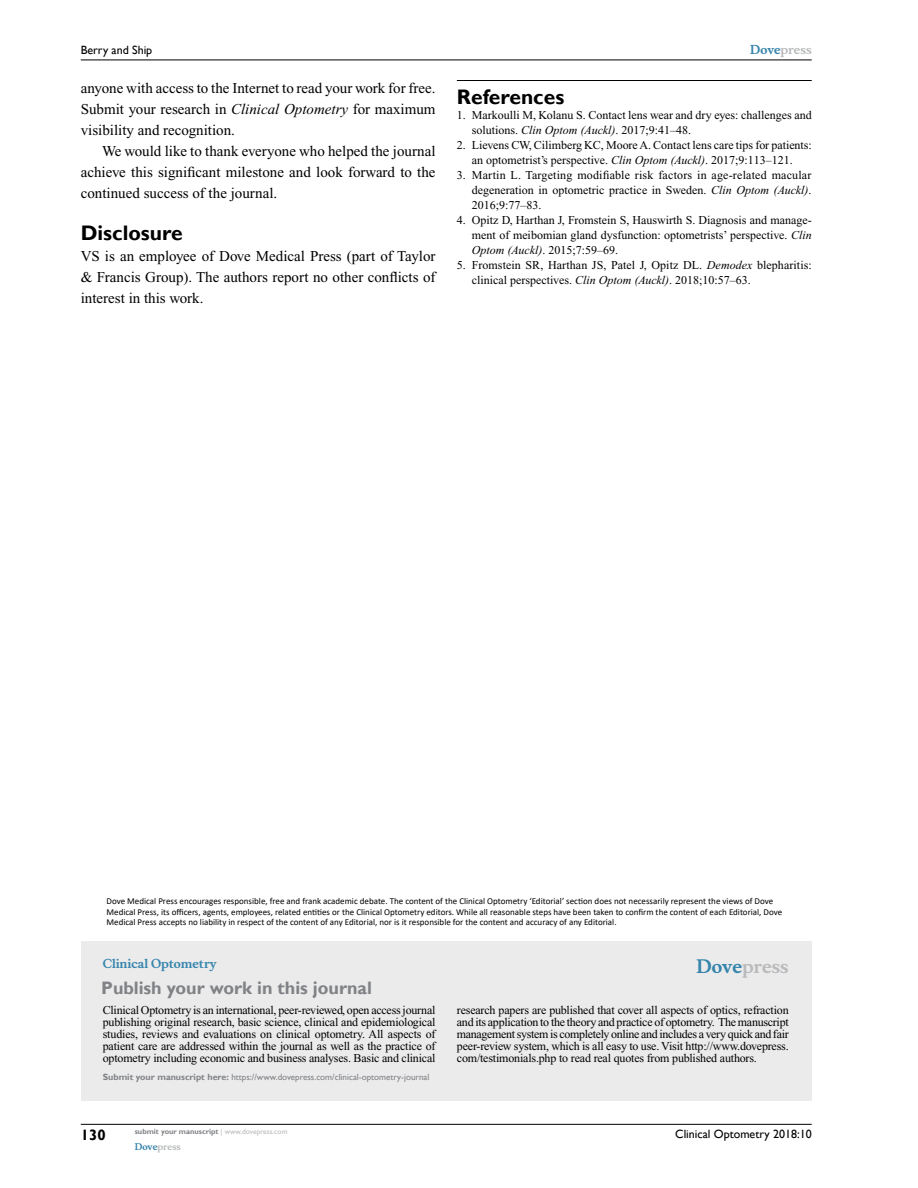
<style>
.page{position:relative;width:918px;height:1188px;background:#fff}
.page>*{position:absolute;margin:0;border:0;box-sizing:border-box;transform-origin:0 0}
.t1{font:700 21px "Gill Sans";color:#000}
.t2{font:700 18px "Gill Sans";color:#808285}
.t3{font:700 18px "Musee";color:#b8babc}
.t4{font:15px/21px "Times New Roman";color:#000;text-align:justify}
.t5{font:700 15px "Gill Sans";color:#000}
.t6{font:12px/12px "Times New Roman";color:#000;text-align:justify}
.t7{font:12px "Gill Sans";color:#000}
.t8{font:700 12px "Musee";color:#3785ad}
.t9{font:700 12px "Musee";color:#b8babc}
.t10{font:9px/10.8px "Calibri";color:#000}
.t11{font:9px "Gill Sans";color:#808285}
.t12{font:700 9px "Musee";color:#b8babc}
.t13{font:700 7.5px "Gill Sans";color:#808285}
.s1{font-style:italic}
.s2{color:#3785ad}
.s3{font-weight:700}
.s4{font-weight:400;color:#b8babc}
</style>
<div class="page">
<div style="left:81px;top:941px;width:731px;height:160px;background:#ebebec"></div>
<hr style="left:81px;top:1124px;width:731px;height:1px;background:#000">
<hr style="left:81px;top:60px;width:731px;height:1px;background:#000">
<hr style="left:457px;top:80px;width:355px;height:1px;background:#000">
<p class="t7" style="left:81px;top:43px;width:73px">Berry and Ship</p>
<p class="t4" style="left:81px;top:77px;width:356px">anyone with access to the Internet to read your work for free.<br>Submit your research in <span class="s1">Clinical Optometry</span> for maximum visibility and recognition.</p>
<p class="t4" style="left:81px;top:140px;width:356px;text-indent:21px">We would like to thank everyone who helped the journal achieve this significant milestone and look forward to the continued success of the journal.</p>
<h1 class="t1" style="left:81px;top:220px;width:103px">Disclosure</h1>
<p class="t4" style="left:81px;top:245px;width:356px">VS is an employee of Dove Medical Press (part of Taylor &amp; Francis Group). The authors report no other conflicts of interest in this work.</p>
<p class="t9" style="left:750px;top:43px;width:63px"><span class="s2">Dove</span>press</p>
<h1 class="t1" style="left:457px;top:84px;width:109px">References</h1>
<p class="t6" style="left:472px;top:107px;width:341px;line-height:15px;text-indent:-15px">1. Markoulli M, Kolanu S. Contact lens wear and dry eyes: challenges and solutions. <span class="s1">Clin Optom (Auckl)</span>. 2017;9:41–48.</p>
<p class="t6" style="left:457px;top:137px;width:356px;line-height:15px;text-align:center">2. Lievens CW, Cilimberg KC, Moore A. Contact lens care tips for patients: an optometrist’s perspective. <span class="s1">Clin Optom (Auckl)</span>. 2017;9:113–121.</p>
<p class="t6" style="left:472px;top:167px;width:341px;line-height:15px;text-indent:-15px">3. Martin L. Targeting modifiable risk factors in age-related macular degeneration in optometric practice in Sweden. <span class="s1">Clin Optom (Auckl)</span>.<br>2016;9:77–83.</p>
<p class="t6" style="left:472px;top:212px;width:341px;line-height:15px;text-indent:-15px">4. Opitz D, Harthan J, Fromstein S, Hauswirth S. Diagnosis and manage&shy;ment of meibomian gland dysfunction: optometrists’ perspective. <span class="s1">Clin Optom (Auckl)</span>. 2015;7:59–69.</p>
<p class="t6" style="left:472px;top:257px;width:341px;line-height:15px;text-indent:-15px">5. Fromstein SR, Harthan JS, Patel J, Opitz DL. <span class="s1">Demodex</span> blepharitis: clinical perspectives. <span class="s1">Clin Optom (Auckl)</span>. 2018;10:57–63.</p>
<p class="t10" style="left:106px;top:895px;width:677px">Dove Medical Press encourages responsible, free and frank academic debate. The content of the Clinical Optometry ‘Editorial’ section does not necessarily represent the views of Dove<br>Medical Press, its officers, agents, employees, related entities or the Clinical Optometry editors. While all reasonable steps have been taken to confirm the content of each Editorial, Dove<br>Medical Press accepts no liability in respect of the content of any Editorial, nor is it responsible for the content and accuracy of any Editorial.</p>
<p class="t8" style="left:103px;top:956px;width:115px">Clinical Optometry</p>
<h2 class="t2" style="left:101px;top:977px;width:272px">Publish your work in this journal</h2>
<h2 class="t3" style="left:697px;top:955px;width:94px"><span class="s2">Dove</span>press</h2>
<p class="t6" style="left:103px;top:1004px;width:334px">Clinical Optometry is an international, peer-reviewed, open access journal publishing original research, basic science, clinical and epidemiological studies, reviews and evaluations on clinical optometry. All aspects of patient care are addressed within the journal as well as the practice of optometry including economic and business analyses. Basic and clinical</p>
<p class="t6" style="left:457px;top:1004px;width:333px">research papers are published that cover all aspects of optics, refraction and its application to the theory and practice of optometry. The manuscript management system is completely online and includes a very quick and fair peer-review system, which is all easy to use. Visit http://www.dovepress. com/testimonials.php to read real quotes from published authors.</p>
<p class="t11" style="left:103px;top:1072px;width:328px"><span class="s3">Submit your manuscript here:</span> https://www.dovepress.com/clinical-optometry-journal</p>
<p class="t5" style="left:81px;top:1126px;width:26px">130</p>
<p class="t13" style="left:135px;top:1127px;width:154px">submit your manuscript <span class="s4">| www.dovepress.com</span></p>
<p class="t12" style="left:135px;top:1141px;width:48px"><span class="s2">Dove</span>press</p>
<p class="t7" style="left:675px;top:1127px;width:138px">Clinical Optometry 2018:10</p>
</div>
